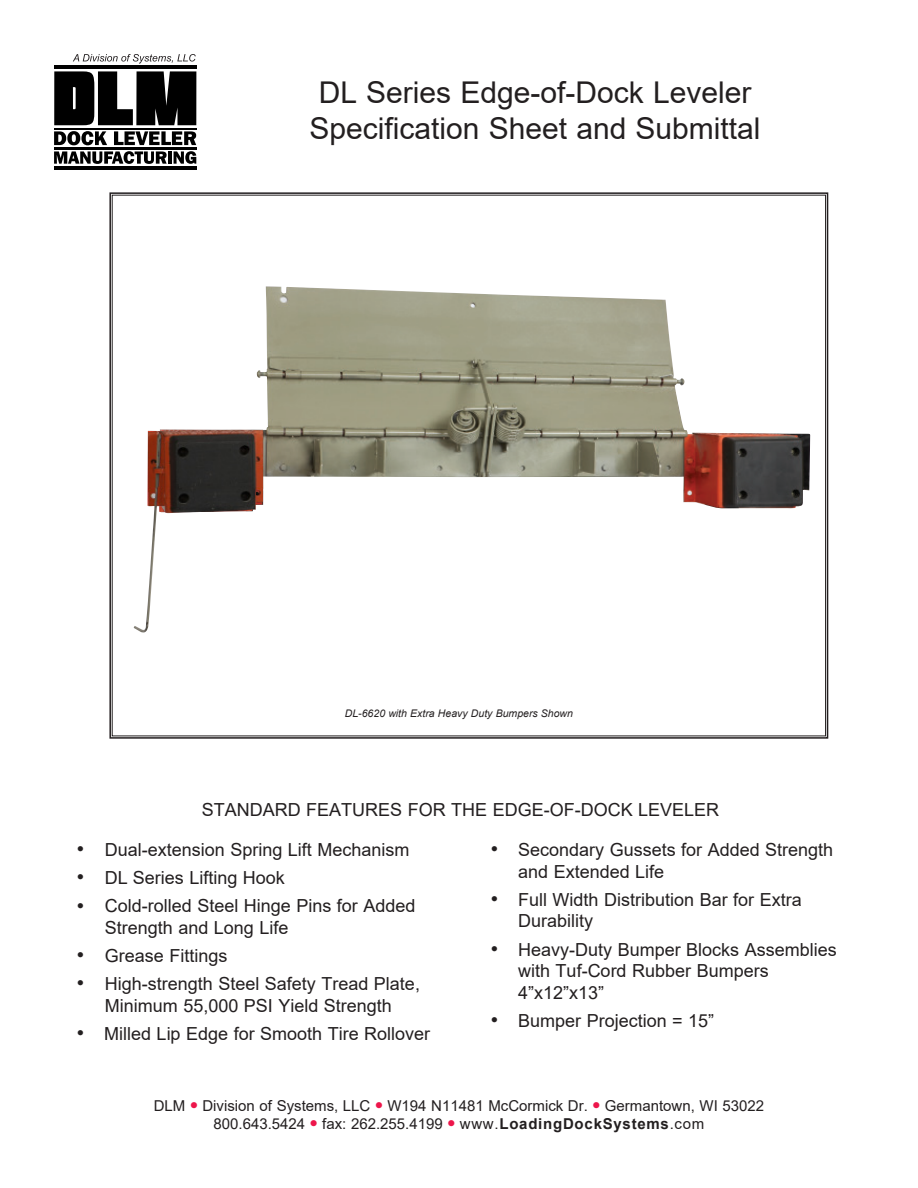
<style>
.page{position:relative;width:918px;height:1188px;background:#fff}
.page>*{position:absolute;margin:0;border:0;box-sizing:border-box;transform-origin:0 0}
.t1{font:30px "Arial";color:#231f20}
.t2{font:18px/21.6px "Arial";color:#231f20}
.t3{font:15px "Arial";color:#231f20}
.t4{font:italic 10.5px "Arial";color:#231f20}
.s1{color:#ed164b}
.s2{font-weight:700}
</style>
<div class="page">
<svg style="left:109px;top:192px;width:720px;height:547px"></svg>
<hr style="left:54px;top:166px;width:142px;height:4px;background:#000">
<hr style="left:54px;top:147px;width:142px;height:2px;background:#000">
<hr style="left:54px;top:65px;width:142px;height:4px;background:#000">
<hr style="left:54px;top:128px;width:142px;height:2px;background:#000">
<svg style="left:54px;top:131px;width:53px;height:14px"></svg>
<svg style="left:114px;top:131px;width:82px;height:14px"></svg>
<svg style="left:54px;top:151px;width:113px;height:13px"></svg>
<hr style="left:168px;top:151px;width:4px;height:13px;background:#000">
<svg style="left:174px;top:151px;width:22px;height:13px"></svg>
<svg style="left:54px;top:71px;width:142px;height:54px;background:#2b2b2b"></svg>
<svg style="left:73px;top:54px;width:123px;height:10px"></svg>
<img style="left:148px;top:286px;width:662px;height:227px">
<img style="left:134px;top:430px;width:129px;height:204px">
<p class="t1" style="left:319px;top:72px;width:434px">DL Series Edge-of-Dock Leveler</p>
<p class="t1" style="left:310px;top:108px;width:453px">Specification Sheet and Submittal</p>
<p class="t4" style="left:345px;top:707px;width:230px">DL-6620 with Extra Heavy Duty Bumpers Shown</p>
<p class="t2" style="left:202px;top:799px;width:519px">STANDARD FEATURES FOR THE EDGE-OF-DOCK LEVELER</p>
<p class="t2" style="left:77px;top:839px;width:334px">● Dual-extension Spring Lift Mechanism</p>
<p class="t2" style="left:77px;top:867px;width:209px">● DL Series Lifting Hook</p>
<p class="t2" style="left:105px;top:895px;width:312px;text-indent:-28px">● Cold-rolled Steel Hinge Pins for Added<br>Strength and Long Life</p>
<p class="t2" style="left:77px;top:945px;width:152px">● Grease Fittings</p>
<p class="t2" style="left:77px;top:973px;width:344px;text-align:center">● High-strength Steel Safety Tread Plate,<br>Minimum 55,000 PSI Yield Strength</p>
<p class="t2" style="left:77px;top:1023px;width:355px">● Milled Lip Edge for Smooth Tire Rollover</p>
<p class="t2" style="left:518px;top:839px;width:317px;text-indent:-27px">● Secondary Gussets for Added Strength and Extended Life</p>
<p class="t2" style="left:518px;top:889px;width:285px;text-indent:-27px">● Full Width Distribution Bar for Extra<br>Durability</p>
<p class="t2" style="left:518px;top:938px;width:320px;text-indent:-27px">● Heavy-Duty Bumper Blocks Assemblies with Tuf-Cord Rubber Bumpers<br>4”x12”x13”</p>
<p class="t2" style="left:491px;top:1010px;width:225px">● Bumper Projection = 15”</p>
<p class="t3" style="left:154px;top:1095px;width:612px">DLM <span class="s1">●</span> Division of Systems, LLC <span class="s1">●</span> W194 N11481 McCormick Dr. <span class="s1">●</span> Germantown, WI 53022</p>
<p class="t3" style="left:214px;top:1113px;width:492px">800.643.5424 <span class="s1">●</span> fax: 262.255.4199 <span class="s1">●</span> www.<span class="s2">LoadingDockSystems</span>.com</p>
</div>
